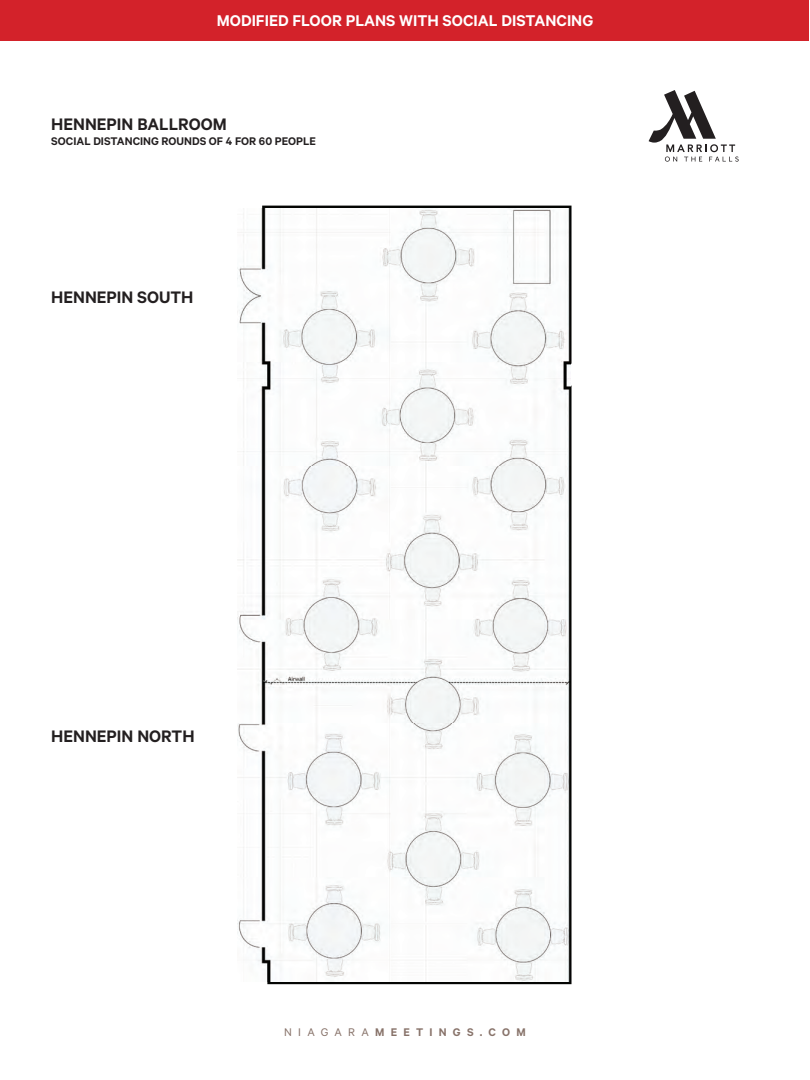
<style>
.page{position:relative;width:810px;height:1080px;background:#fff}
.page>*{position:absolute;margin:0;border:0;box-sizing:border-box;transform-origin:0 0}
.t1{font:600 18.75px "Calibre";color:#231f20}
.t2{font:600 17.5px "Calibre";color:#fff}
.t3{font:600 12.5px "Calibre";color:#231f20}
.t4{font:600 12.5px "Calibre";letter-spacing:.5em;color:#877269}
.s1{font-weight:400}
</style>
<div class="page">
<div style="left:1px;top:0;width:808px;height:41px;background:#d3222a"></div>
<svg style="left:649px;top:90px;width:90px;height:72px"></svg>
<img style="left:237px;top:209px;width:334px;height:772px">
<h1 class="t2" style="left:217px;top:10px;width:378px">MODIFIED FLOOR PLANS WITH SOCIAL DISTANCING</h1>
<p class="t1" style="left:51px;top:113px;width:177px">HENNEPIN BALLROOM</p>
<h1 class="t3" style="left:51px;top:134px;width:266px">SOCIAL DISTANCING ROUNDS OF 4 FOR 60 PEOPLE</h1>
<h1 class="t1" style="left:51px;top:286px;width:144px">HENNEPIN SOUTH</h1>
<h1 class="t1" style="left:51px;top:725px;width:145px">HENNEPIN NORTH</h1>
<p class="t4" style="left:284px;top:1025px;width:243px"><span class="s1">NIAGARA</span>MEETINGS.COM</p>
</div>
